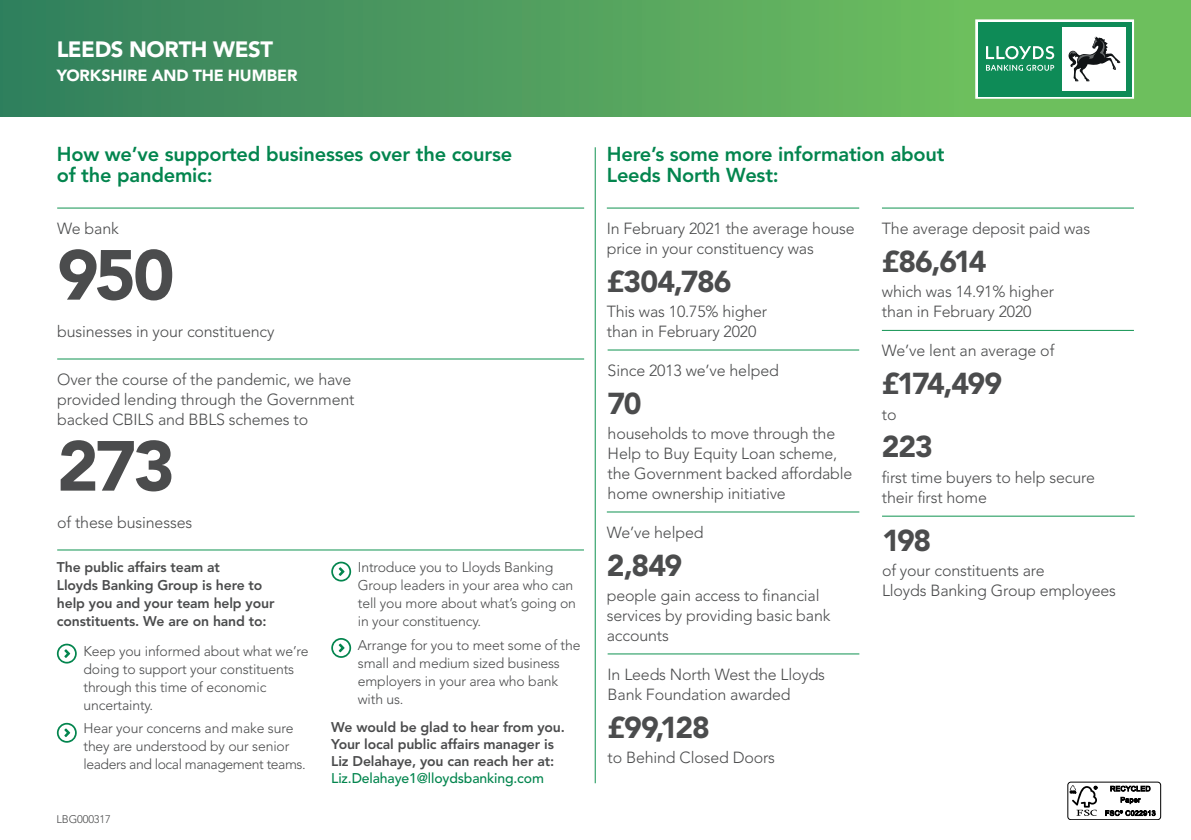
<style>
.page{position:relative;width:1191px;height:840px;background:#fff}
.page>*{position:absolute;margin:0;border:0;box-sizing:border-box;transform-origin:0 0}
.t1{font:900 70px "Avenir LT Std";letter-spacing:-.05em;color:#4b4c4d}
.t2{font:900 30px "Avenir LT Std";letter-spacing:-.045em;color:#4b4c4d}
.t3{font:900 22px "Avenir LT Std";letter-spacing:-.02em;color:#fff}
.t4{font:800 20px/21px "Avenir LT Std";letter-spacing:-.01em;color:#03854e}
.t5{font:300 16px/20px "Avenir LT Std";letter-spacing:-.01em;color:#4b4c4d}
.t6{font:900 16px "Avenir LT Std";letter-spacing:-.005em;color:#fff}
.t7{font:300 14px/18px "Avenir LT Std";letter-spacing:-.01em;color:#4b4c4d}
.t8{font:800 14px/18px "Avenir LT Std";letter-spacing:-.01em;color:#4b4c4d}
.t9{font:500 14px "Avenir LT Std";letter-spacing:-.01em;color:#03854e}
.t10{font:300 11px "Avenir LT Std";letter-spacing:-.01em;color:#4b4c4d}
</style>
<div class="page">
<div style="left:0;top:0;width:1191px;height:116px;background:linear-gradient(to right,#337f5e,#76c85e)"></div>
<svg style="left:975px;top:19px;width:159px;height:80px"></svg>
<div style="left:977px;top:22px;width:154px;height:74px;background:#0e8b57"></div>
<svg style="left:986px;top:46px;width:68px;height:25px"></svg>
<div style="left:1062px;top:27px;width:64px;height:64px;background:#fff"></div>
<svg style="left:1068px;top:36px;width:52px;height:45px"></svg>
<svg style="left:57px;top:643px;width:20px;height:20px"></svg>
<svg style="left:57px;top:722px;width:20px;height:20px"></svg>
<svg style="left:331px;top:561px;width:20px;height:20px"></svg>
<svg style="left:331px;top:638px;width:20px;height:19px"></svg>
<hr style="left:595px;top:147px;width:1px;height:635px;background:#109351">
<hr style="left:57px;top:549px;width:527px;height:1px;background:#109351">
<div style="left:1067px;top:781px;width:94px;height:38px;border:1px solid #000;border-radius:3px"></div>
<svg style="left:1069px;top:785px;width:28px;height:30px"></svg>
<svg style="left:1110px;top:785px;width:40px;height:18px"></svg>
<svg style="left:1105px;top:810px;width:50px;height:5px"></svg>
<hr style="left:57px;top:358px;width:527px;height:1px;background:#109351">
<hr style="left:57px;top:207px;width:527px;height:1px;background:#109351">
<hr style="left:882px;top:515px;width:252px;height:1px;background:#109351">
<hr style="left:882px;top:207px;width:252px;height:1px;background:#109351">
<hr style="left:607px;top:207px;width:252px;height:1px;background:#109351">
<hr style="left:607px;top:511px;width:252px;height:1px;background:#109351">
<hr style="left:607px;top:653px;width:252px;height:1px;background:#109351">
<hr style="left:607px;top:349px;width:252px;height:1px;background:#109351">
<hr style="left:882px;top:330px;width:252px;height:1px;background:#109351">
<h3 class="t3" style="left:57px;top:36px;width:218px">LEEDS NORTH WEST</h3>
<p class="t6" style="left:57px;top:65px;width:242px">YORKSHIRE AND THE HUMBER</p>
<p class="t4" style="left:57px;top:144px;width:457px">How we’ve supported businesses over the course of the pandemic:</p>
<p class="t5" style="left:57px;top:218px;width:63px">We bank</p>
<h1 class="t1" style="left:57px;top:233px;width:119px">950</h1>
<p class="t5" style="left:57px;top:321px;width:219px">businesses in your constituency</p>
<p class="t5" style="left:57px;top:369px;width:299px">Over the course of the pandemic, we have provided lending through the Government backed CBILS and BBLS schemes to</p>
<h1 class="t1" style="left:57px;top:423px;width:119px">273</h1>
<p class="t5" style="left:57px;top:512px;width:136px">of these businesses</p>
<p class="t8" style="left:57px;top:558px;width:219px">The public affairs team at<br>Lloyds Banking Group is here to help you and your team help your constituents. We are on hand to:</p>
<p class="t7" style="left:83px;top:641px;width:226px">Keep you informed about what we’re doing to support your constituents through this time of economic uncertainty.</p>
<p class="t7" style="left:83px;top:719px;width:224px">Hear your concerns and make sure they are understood by our senior leaders and local management teams.</p>
<p class="t10" style="left:56px;top:812px;width:56px">LBG000317</p>
<p class="t7" style="left:358px;top:558px;width:220px">Introduce you to Lloyds Banking<br>Group leaders in your area who can tell you more about what’s going on in your constituency.</p>
<p class="t7" style="left:358px;top:635px;width:224px">Arrange for you to meet some of the small and medium sized business employers in your area who bank with us.</p>
<p class="t8" style="left:331px;top:718px;width:235px;line-height:17px">We would be glad to hear from you.<br>Your local public affairs manager is<br>Liz Delahaye, you can reach her at:</p>
<p class="t9" style="left:331px;top:770px;width:214px">Liz.Delahaye1@lloydsbanking.com</p>
<p class="t4" style="left:607px;top:144px;width:339px">Here’s some more information about<br>Leeds North West:</p>
<p class="t5" style="left:607px;top:218px;width:249px">In February 2021 the average house price in your constituency was</p>
<h2 class="t2" style="left:607px;top:263px;width:126px">£304,786</h2>
<p class="t5" style="left:607px;top:302px;width:162px">This was 10.75% higher than in February 2020</p>
<p class="t5" style="left:607px;top:360px;width:173px">Since 2013 we’ve helped</p>
<h2 class="t2" style="left:607px;top:385px;width:36px">70</h2>
<p class="t5" style="left:607px;top:423px;width:246px">households to move through the<br>Help to Buy Equity Loan scheme, the Government backed affordable home ownership initiative</p>
<p class="t5" style="left:607px;top:522px;width:98px">We’ve helped</p>
<h2 class="t2" style="left:607px;top:546px;width:77px">2,849</h2>
<p class="t5" style="left:607px;top:585px;width:225px">people gain access to financial services by providing basic bank accounts</p>
<p class="t5" style="left:607px;top:664px;width:219px">In Leeds North West the Lloyds<br>Bank Foundation awarded</p>
<h2 class="t2" style="left:607px;top:708px;width:104px">£99,128</h2>
<p class="t5" style="left:607px;top:747px;width:169px">to Behind Closed Doors</p>
<p class="t5" style="left:882px;top:218px;width:210px">The average deposit paid was</p>
<h2 class="t2" style="left:882px;top:243px;width:106px">£86,614</h2>
<p class="t5" style="left:882px;top:282px;width:174px">which was 14.91% higher than in February 2020</p>
<p class="t5" style="left:882px;top:340px;width:174px">We’ve lent an average of</p>
<h2 class="t2" style="left:882px;top:365px;width:122px">£174,499</h2>
<p class="t5" style="left:882px;top:404px;width:16px">to</p>
<h2 class="t2" style="left:882px;top:428px;width:52px">223</h2>
<p class="t5" style="left:882px;top:467px;width:215px">first time buyers to help secure their first home</p>
<h2 class="t2" style="left:882px;top:521px;width:51px">198</h2>
<p class="t5" style="left:882px;top:560px;width:235px">of your constituents are<br>Lloyds Banking Group employees</p>
</div>
